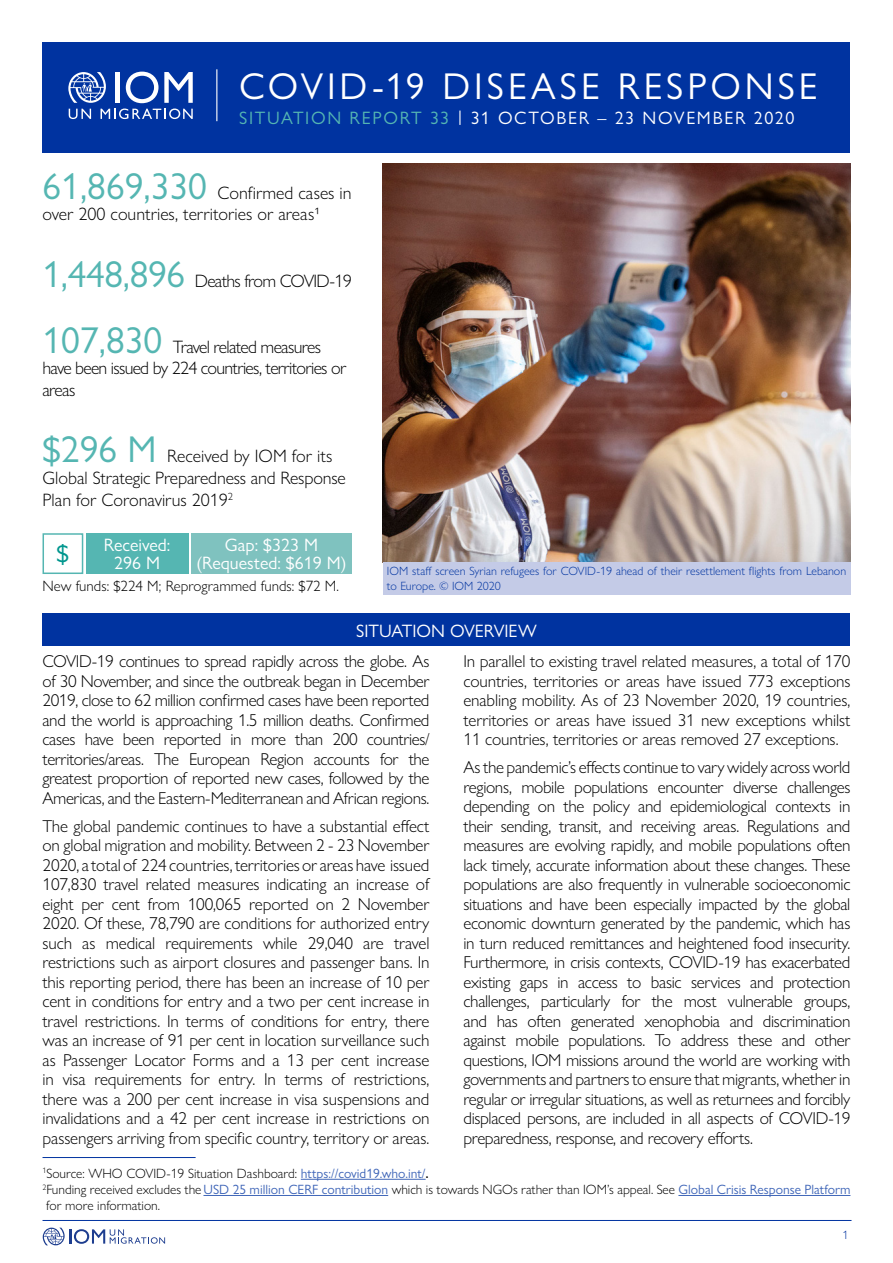
<style>
.page{position:relative;width:893px;height:1263px;background:#fff}
.page>*{position:absolute;margin:0;border:0;box-sizing:border-box;transform-origin:0 0}
.t1{font:37.5px "Gill Sans Nova";letter-spacing:.105em;color:#fff}
.t2{font:25.5px "Gill Sans Nova";color:#00968e}
.t3{font:300 18px/21.6px "Gill Sans Nova";letter-spacing:-.01em;color:#000}
.t4{font:300 18px/21.6px "Gill Sans Nova";letter-spacing:-.04em;color:#000}
.t5{font:18px/18px "Gill Sans Nova";color:#fff;text-align:center}
.t6{font:18px "Gill Sans Nova";letter-spacing:.09em;color:#fff}
.t7{font:300 17.25px/19.5px "Gill Sans Nova";letter-spacing:-.01em;color:#000;text-align:justify}
.t8{font:300 15px "Gill Sans Nova";color:#000}
.t9{font:300 13.5px/16.2px "Gill Sans Nova";color:#000}
.t10{font:300 12px/15px "Gill Sans Nova";color:#0033a0}
.s1{color:#55b6b2}
.s2{font-weight:400;font-size:37.5px;color:#55b6b2}
.s3{font-weight:400;color:#4066b8}
.s4{font-weight:400;font-size:17.25px}
</style>
<div class="page">
<div style="left:43px;top:43px;width:807px;height:110px;background:#0033a0"></div>
<div style="left:43px;top:614px;width:807px;height:32px;background:#0033a0"></div>
<div style="left:115px;top:72px;width:5px;height:31px;background:#fff"></div>
<svg style="left:126px;top:72px;width:32px;height:31px"></svg>
<svg style="left:164px;top:72px;width:29px;height:31px"></svg>
<svg style="left:69px;top:109px;width:22px;height:10px"></svg>
<svg style="left:101px;top:109px;width:92px;height:10px"></svg>
<svg style="left:68px;top:72px;width:38px;height:31px"></svg>
<hr style="left:216px;top:69px;width:1px;height:52px;background:#fff">
<svg style="left:459px;top:111px;width:1px;height:14px"></svg>
<img style="left:383px;top:163px;width:467px;height:399px">
<svg style="left:43px;top:1227px;width:122px;height:18px"></svg>
<hr style="left:43px;top:1220px;width:808px;height:1px;background:#0033a0">
<hr style="left:43px;top:1157px;width:153px;height:1px;background:#0033a0">
<hr style="left:301px;top:1179px;width:125px;height:1px;background:#4066b8">
<hr style="left:203px;top:1195px;width:185px;height:1px;background:#4066b8">
<hr style="left:678px;top:1195px;width:172px;height:1px;background:#4066b8">
<div style="left:86px;top:533px;width:102px;height:41px;background:#55b6b2"></div>
<div style="left:43px;top:533px;width:40px;height:41px;border:2px solid #55b6b2"></div>
<div style="left:191px;top:533px;width:161px;height:41px;background:#7fc2bf"></div>
<div style="left:383px;top:562px;width:467px;height:33px;background:#c4cbe7"></div>
<h1 class="t1" style="left:239px;top:63px;width:580px">COVID-19 DISEASE RESPONSE</h1>
<p class="t6" style="left:239px;top:107px;width:557px"><span class="s1">SITUATION REPORT 33</span> 31 OCTOBER – 23 NOVEMBER 2020</p>
<p class="t3" style="left:43px;top:182px;width:311px"><span class="s2">61,869,330</span> Confirmed cases in over 200 countries, territories or areas1</p>
<p class="t4" style="left:43px;top:269px;width:311px"><span class="s2">1,448,896</span> Deaths from COVID-19</p>
<p class="t4" style="left:43px;top:336px;width:305px"><span class="s2">107,830</span> Travel related measures have been issued by 224 countries, territories or areas</p>
<p class="t3" style="left:43px;top:445px;width:305px"><span class="s2">$296 M</span> Received by IOM for its<br>Global Strategic Preparedness and Response<br>Plan for Coronavirus 2019<sup>2</sup></p>
<p class="t5" style="left:197px;top:535px;width:151px">Gap: $323 M (Requested: $619 M)</p>
<p class="t8" style="left:43px;top:577px;width:298px">New funds: $224 M; Reprogrammed funds: $72 M.</p>
<p class="t5" style="left:104px;top:535px;width:68px">Received:</p>
<h2 class="t2" style="left:57px;top:538px;width:14px">$</h2>
<p class="t5" style="left:114px;top:553px;width:47px">296 M</p>
<p class="t10" style="left:387px;top:563px;width:461px">IOM staff screen Syrian refugees for COVID-19 ahead of their resettlement flights from Lebanon to Europe. © IOM 2020</p>
<p class="t5" style="left:356px;top:621px;width:182px">SITUATION OVERVIEW</p>
<p class="t7" style="left:43px;top:652px;width:388px">COVID-19 continues to spread rapidly across the globe. As of 30 November, and since the outbreak began in December 2019, close to 62 million confirmed cases have been reported and the world is approaching 1.5 million deaths. Confirmed cases have been reported in more than 200 countries/ territories/areas. The European Region accounts for the greatest proportion of reported new cases, followed by the Americas, and the Eastern-Mediterranean and African regions.</p>
<p class="t7" style="left:43px;top:816px;width:388px">The global pandemic continues to have a substantial effect on global migration and mobility. Between 2 - 23 November 2020, a total of 224 countries, territories or areas have issued 107,830 travel related measures indicating an increase of eight per cent from 100,065 reported on 2 November 2020. Of these, 78,790 are conditions for authorized entry such as medical requirements while 29,040 are travel restrictions such as airport closures and passenger bans. In this reporting period, there has been an increase of 10 per cent in conditions for entry and a two per cent increase in travel restrictions. In terms of conditions for entry, there was an increase of 91 per cent in location surveillance such as Passenger Locator Forms and a 13 per cent increase in visa requirements for entry. In terms of restrictions, there was a 200 per cent increase in visa suspensions and invalidations and a 42 per cent increase in restrictions on passengers arriving from specific country, territory or areas.</p>
<p class="t7" style="left:463px;top:651px;width:388px">In parallel to existing travel related measures, a total of 170 countries, territories or areas have issued 773 exceptions enabling mobility. As of 23 November 2020, 19 countries, territories or areas have issued 31 new exceptions whilst 11 countries, territories or areas removed 27 exceptions.</p>
<p class="t7" style="left:463px;top:757px;width:388px">As the pandemic’s effects continue to vary widely across world regions, mobile populations encounter diverse challenges depending on the policy and epidemiological contexts in their sending, transit, and receiving areas. Regulations and measures are evolving rapidly, and mobile populations often lack timely, accurate information about these changes. These populations are also frequently in vulnerable socioeconomic situations and have been especially impacted by the global economic downturn generated by the pandemic, which has in turn reduced remittances and heightened food insecurity.<br>Furthermore, in crisis contexts, COVID-19 has exacerbated existing gaps in access to basic services and protection challenges, particularly for the most vulnerable groups, and has often generated xenophobia and discrimination against mobile populations. To address these and other questions, IOM missions around the world are working with governments and partners to ensure that migrants, whether in regular or irregular situations, as well as returnees and forcibly displaced persons, are included in all aspects of COVID-19 preparedness, response, and recovery efforts.</p>
<p class="t9" style="left:43px;top:1165px;width:809px"><sup>1</sup>Source: WHO COVID-19 Situation Dashboard: <span class="s3">https://covid19.who.int/</span><span class="s4">.<br></span><sup>2</sup>Funding received excludes the <span class="s3">USD 25 million CERF contribution</span> which is towards NGOs rather than IOM’s appeal. See <span class="s3">Global Crisis Response Platform </span>for more information.</p>
<p class="t10" style="left:842px;top:1227px;width:7px">1</p>
</div>
